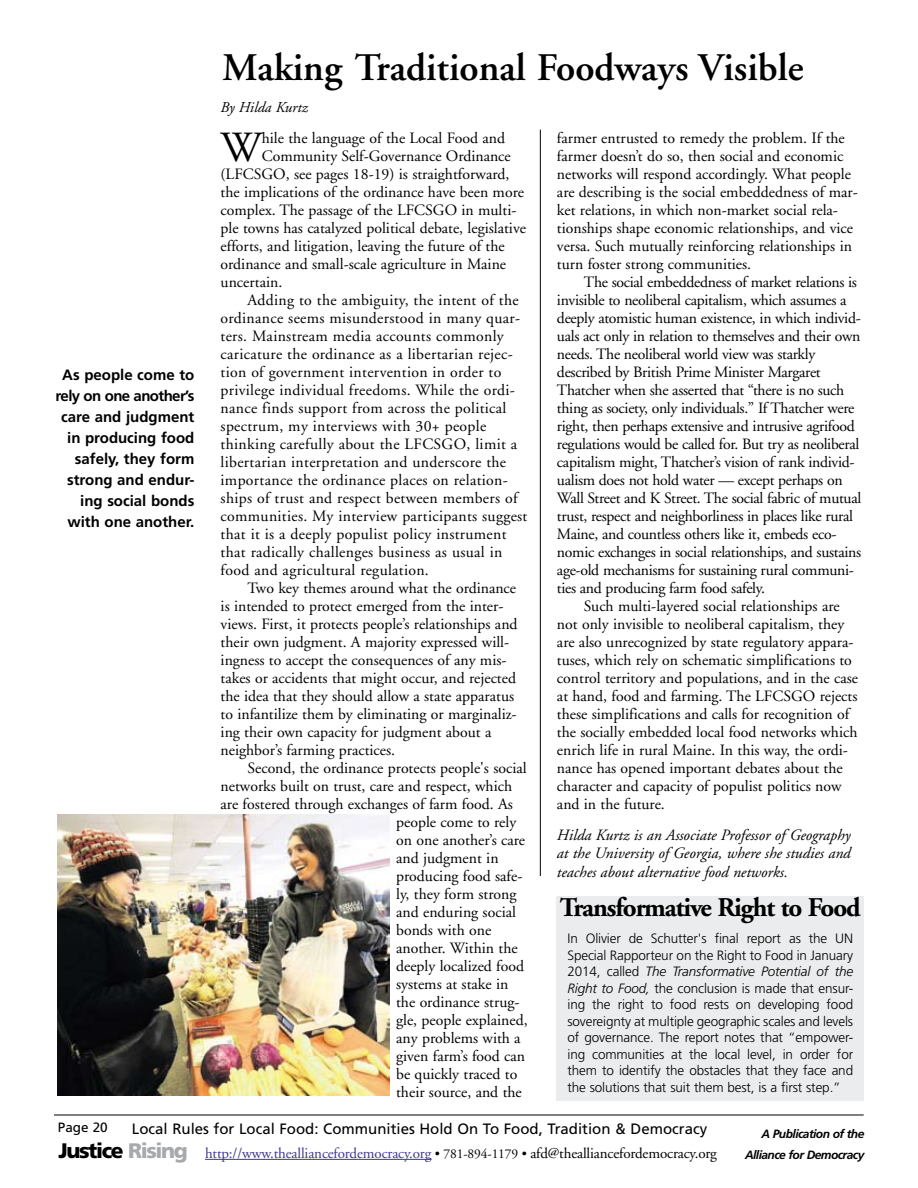
<style>
.page{position:relative;width:918px;height:1188px;background:#fff}
.page>*{position:absolute;margin:0;border:0;box-sizing:border-box;transform-origin:0 0}
.t1{font:42.9px "Adobe Garamond";color:#000}
.t2{font:600 39px "Adobe Garamond";color:#000}
.t3{font:700 27px "Adobe Garamond";letter-spacing:-.04em;color:#000}
.t4{font:900 21px "Frutiger";letter-spacing:-.065em;color:#000}
.t5{font:15.75px/18px "Adobe Garamond";color:#000}
.t6{font:15.75px/18px "Adobe Garamond";letter-spacing:-.02em;color:#000}
.t7{font:15.75px "Adobe Garamond";letter-spacing:.02em;color:#000}
.t8{font:italic 15.75px/18px "Adobe Garamond";color:#000;text-align:justify}
.t9{font:700 15px/21px "Frutiger";color:#000;text-align:right}
.t10{font:15px "Adobe Garamond";letter-spacing:-.01em;color:#3b398c}
.t11{font:15px "Frutiger";color:#000}
.t12{font:italic 15px "Adobe Garamond";color:#000}
.t13{font:300 13.5px/16.5px "Frutiger";letter-spacing:-.01em;color:#000;text-align:justify}
.t14{font:13.5px "Frutiger";color:#000}
.t15{font:italic 700 12px "Frutiger";letter-spacing:-.045em;color:#000}
.s1{font-style:italic}
.s2{color:#a7a9ac}
.s3{font-size:13.5px;color:#000}
.s4{color:#000}
</style>
<div class="page">
<hr style="left:205px;top:1159px;width:226px;height:1px;background:#3b398c">
<hr style="left:54px;top:1115px;width:810px;height:1px;background:#000">
<hr style="left:540px;top:130px;width:1px;height:746px;background:#000">
<div style="left:557px;top:896px;width:307px;height:205px;background:#ebeced"></div>
<img style="left:57px;top:814px;width:332px;height:282px">
<p class="t9" style="left:56px;top:364px;width:140px">As people come to rely on one another’s care and judgment in producing food safely, they form strong and endur&shy;ing social bonds with one another.</p>
<h2 class="t2" style="left:222px;top:46px;width:583px">Making Traditional Foodways Visible</h2>
<p class="t12" style="left:221px;top:99px;width:89px">By Hilda Kurtz</p>
<h1 class="t1" style="left:221px;top:125px;width:43px">W</h1>
<p class="t5" style="left:262px;top:129px;width:245px">hile the language of the Local Food and</p>
<p class="t5" style="left:557px;top:129px;width:302px">farmer entrusted to remedy the problem. If the farmer doesn’t do so, then social and economic networks will respond accordingly. What people are describing is the social embeddedness of mar&shy;ket relations, in which non-market social rela&shy;tionships shape economic relationships, and vice versa. Such mutually reinforcing relationships in turn foster strong communities.</p>
<p class="t6" style="left:557px;top:273px;width:306px;text-indent:27px">The social embeddedness of market relations is invisible to neoliberal capitalism, which assumes a deeply atomistic human existence, in which individ&shy;uals act only in relation to themselves and their own needs. The neoliberal world view was starkly described by British Prime Minister Margaret Thatcher when she asserted that “there is no such thing as society, only individuals.” If Thatcher were right, then perhaps extensive and intrusive agrifood regulations would be called for. But try as neoliberal capitalism might, Thatcher’s vision of rank individ&shy;ualism does not hold water — except perhaps on Wall Street and K Street. The social fabric of mutual trust, respect and neighborliness in places like rural Maine, and countless others like it, embeds eco&shy;nomic exchanges in social relationships, and sustains age-old mechanisms for sustaining rural communi&shy;ties and producing farm food safely.</p>
<p class="t5" style="left:557px;top:597px;width:303px;text-indent:27px">Such multi-layered social relationships are not only invisible to neoliberal capitalism, they are also unrecognized by state regulatory appara&shy;tuses, which rely on schematic simplifications to control territory and populations, and in the case at hand, food and farming. The LFCSGO rejects these simplifications and calls for recognition of the socially embedded local food networks which enrich life in rural Maine. In this way, the ordi&shy;nance has opened important debates about the character and capacity of populist politics now and in the future.</p>
<p class="t8" style="left:557px;top:827px;width:295px">Hilda Kurtz is an Associate Professor of Geography at the University of Georgia, where she studies and teaches about alternative food networks.</p>
<p class="t5" style="left:262px;top:147px;width:251px">Community Self-Governance Ordinance</p>
<p class="t5" style="left:221px;top:165px;width:290px">(LFCSGO, see pages 18-19) is straightforward,</p>
<p class="t5" style="left:221px;top:183px;width:305px">the implications of the ordinance have been more</p>
<p class="t5" style="left:221px;top:201px;width:297px">complex. The passage of the LFCSGO in multi-</p>
<p class="t5" style="left:221px;top:219px;width:307px">ple towns has catalyzed political debate, legislative</p>
<p class="t5" style="left:221px;top:237px;width:286px">efforts, and litigation, leaving the future of the</p>
<p class="t5" style="left:221px;top:255px;width:287px">ordinance and small-scale agriculture in Maine</p>
<p class="t5" style="left:221px;top:273px;width:63px">uncertain.</p>
<p class="t7" style="left:248px;top:292px;width:273px">Adding to the ambiguity, the intent of the</p>
<p class="t7" style="left:221px;top:310px;width:301px">ordinance seems misunderstood in many quar-</p>
<p class="t7" style="left:221px;top:328px;width:285px">ters. Mainstream media accounts commonly</p>
<p class="t7" style="left:221px;top:346px;width:294px">caricature the ordinance as a libertarian rejec-</p>
<p class="t7" style="left:221px;top:364px;width:282px">tion of government intervention in order to</p>
<p class="t7" style="left:221px;top:382px;width:296px">privilege individual freedoms. While the ordi-</p>
<p class="t7" style="left:221px;top:400px;width:287px">nance finds support from across the political</p>
<p class="t7" style="left:221px;top:418px;width:267px">spectrum, my interviews with 30+ people</p>
<p class="t7" style="left:221px;top:436px;width:298px">thinking carefully about the LFCSGO, limit a</p>
<p class="t7" style="left:221px;top:454px;width:287px">libertarian interpretation and underscore the</p>
<p class="t7" style="left:221px;top:472px;width:289px">importance the ordinance places on relation-</p>
<p class="t7" style="left:221px;top:490px;width:298px">ships of trust and respect between members of</p>
<p class="t7" style="left:221px;top:508px;width:308px">communities. My interview participants suggest</p>
<p class="t7" style="left:221px;top:526px;width:288px">that it is a deeply populist policy instrument</p>
<p class="t7" style="left:221px;top:544px;width:283px">that radically challenges business as usual in</p>
<p class="t7" style="left:221px;top:562px;width:210px">food and agricultural regulation.</p>
<p class="t5" style="left:248px;top:579px;width:270px">Two key themes around what the ordinance</p>
<p class="t5" style="left:221px;top:598px;width:284px">is intended to protect emerged from the inter-</p>
<p class="t5" style="left:221px;top:616px;width:298px">views. First, it protects people’s relationships and</p>
<p class="t5" style="left:221px;top:634px;width:290px">their own judgment. A majority expressed will-</p>
<p class="t5" style="left:221px;top:652px;width:287px">ingness to accept the consequences of any mis-</p>
<p class="t5" style="left:221px;top:670px;width:297px">takes or accidents that might occur, and rejected</p>
<p class="t5" style="left:221px;top:688px;width:295px">the idea that they should allow a state apparatus</p>
<p class="t5" style="left:221px;top:706px;width:298px">to infantilize them by eliminating or marginaliz-</p>
<p class="t5" style="left:221px;top:724px;width:272px">ing their own capacity for judgment about a</p>
<p class="t5" style="left:221px;top:742px;width:176px">neighbor’s farming practices.</p>
<p class="t5" style="left:248px;top:760px;width:281px">Second, the ordinance protects people's social</p>
<p class="t5" style="left:221px;top:778px;width:293px">networks built on trust, care and respect, which</p>
<p class="t5" style="left:221px;top:796px;width:294px">are fostered through exchanges of farm food. As</p>
<p class="t5" style="left:396px;top:814px;width:122px">people come to rely</p>
<p class="t5" style="left:396px;top:832px;width:130px">on one another’s care</p>
<p class="t5" style="left:396px;top:850px;width:104px">and judgment in</p>
<p class="t5" style="left:396px;top:868px;width:128px">producing food safe-</p>
<p class="t5" style="left:396px;top:886px;width:122px">ly, they form strong</p>
<p class="t5" style="left:396px;top:904px;width:121px">and enduring social</p>
<p class="t5" style="left:396px;top:922px;width:97px">bonds with one</p>
<p class="t5" style="left:396px;top:940px;width:123px">another. Within the</p>
<p class="t5" style="left:396px;top:958px;width:130px">deeply localized food</p>
<p class="t5" style="left:396px;top:976px;width:114px">systems at stake in</p>
<p class="t5" style="left:396px;top:994px;width:125px">the ordinance strug-</p>
<p class="t5" style="left:396px;top:1012px;width:133px">gle, people explained,</p>
<p class="t5" style="left:396px;top:1030px;width:126px">any problems with a</p>
<p class="t5" style="left:396px;top:1048px;width:131px">given farm’s food can</p>
<p class="t5" style="left:396px;top:1066px;width:123px">be quickly traced to</p>
<p class="t5" style="left:396px;top:1084px;width:127px">their source, and the</p>
<h3 class="t3" style="left:560px;top:893px;width:302px">Transformative Right to Food</h3>
<p class="t13" style="left:567px;top:930px;width:287px">In Olivier de Schutter's final report as the UN Special Rapporteur on the Right to Food in January 2014, called <span class="s1">The Transformative Potential of the Right to Food,</span> the conclusion is made that ensur&shy;ing the right to food rests on developing food sovereignty at multiple geographic scales and levels of governance. The report notes that “empower&shy;ing communities at the local level, in order for them to identify the obstacles that they face and the solutions that suit them best, is a first step.”</p>
<p class="t14" style="left:58px;top:1119px;width:51px">Page 20</p>
<h3 class="t4" style="left:58px;top:1138px;width:131px">Justice <span class="s2">Rising</span></h3>
<p class="t11" style="left:132px;top:1120px;width:577px">Local Rules for Local Food: Communities Hold On To Food, Tradition &amp; Democracy</p>
<p class="t15" style="left:762px;top:1126px;width:104px">A Publication of the</p>
<p class="t10" style="left:205px;top:1145px;width:513px">http://www.thealliancefordemocracy.org <span class="s3">• 781-894-1179 •</span> <span class="s4">afd@thealliancefordemocracy.org</span></p>
<p class="t15" style="left:745px;top:1147px;width:121px">Alliance for Democracy</p>
</div>
